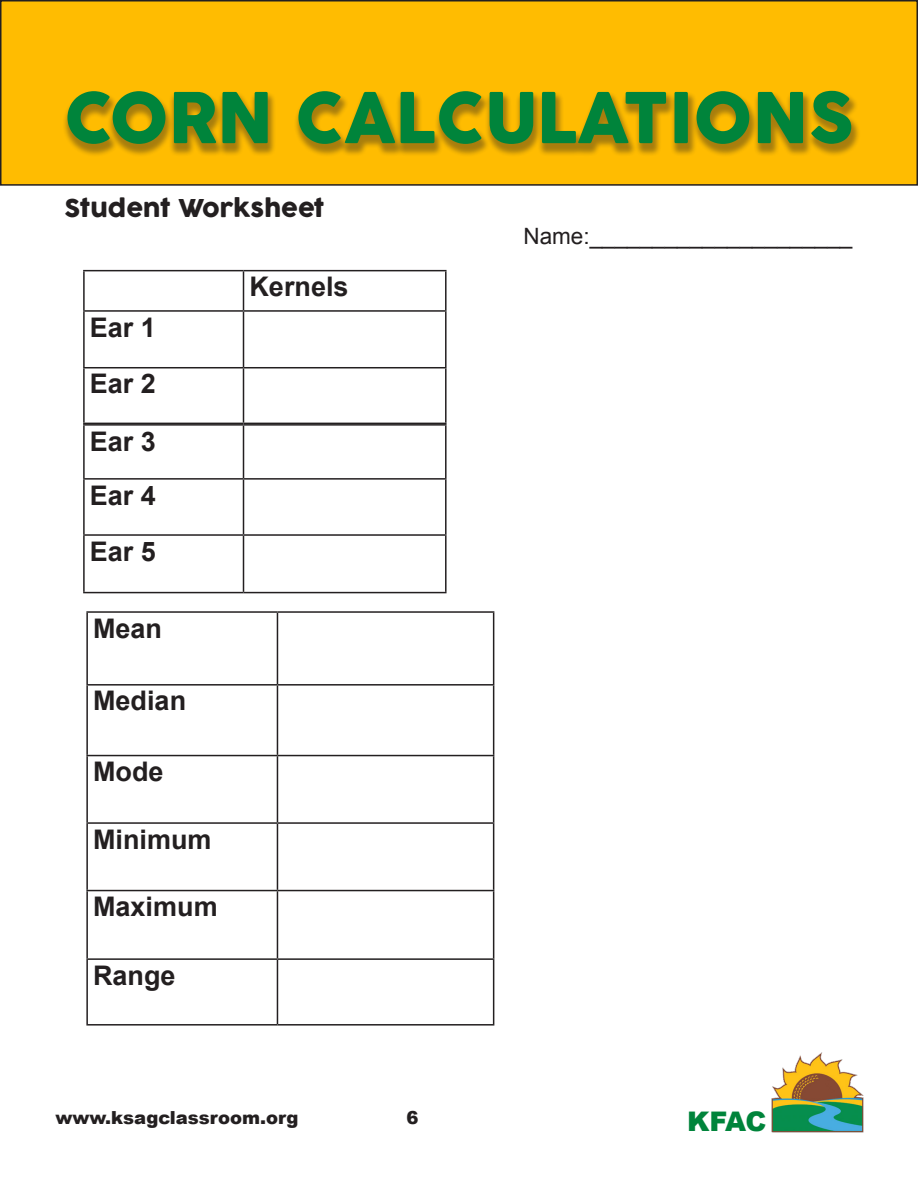
<style>
.page{position:relative;width:918px;height:1188px;background:#fff}
.page>*{position:absolute;margin:0;border:0;box-sizing:border-box;transform-origin:0 0}
.t1{font:69px "Cocogoose";color:#00843b}
.t2{font:700 27px "Arial";color:#231f20}
.t3{font:900 27px "Arial";color:#00843b}
.Body_Text{font:24px "Cocogoose";color:#231f20}
.Body_Text-2{font:22.5px "Arial";color:#231f20}
.t4{font:900 18px "Arial";color:#231f20}
</style>
<div class="page">
<img style="left:771px;top:1052px;width:93px;height:81px">
<div style="left:1px;top:1px;width:916px;height:184px;background:#ffbc01"></div>
<div style="left:0;top:0;width:918px;height:186px;border:2px solid #231f20"></div>
<div style="left:62px;top:90px;width:798px;height:67px;background:#231f20;opacity:.4"></div>
<hr style="left:83px;top:270px;width:161px;height:1px;background:#231f20">
<hr style="left:83px;top:271px;width:2px;height:39px;background:#231f20">
<hr style="left:244px;top:270px;width:203px;height:1px;background:#231f20">
<hr style="left:243px;top:271px;width:1px;height:39px;background:#231f20">
<hr style="left:445px;top:271px;width:2px;height:39px;background:#231f20">
<hr style="left:83px;top:310px;width:161px;height:2px;background:#231f20">
<hr style="left:83px;top:312px;width:2px;height:55px;background:#231f20">
<hr style="left:244px;top:310px;width:203px;height:2px;background:#231f20">
<hr style="left:243px;top:312px;width:1px;height:55px;background:#231f20">
<hr style="left:445px;top:312px;width:2px;height:55px;background:#231f20">
<hr style="left:83px;top:367px;width:161px;height:1px;background:#231f20">
<hr style="left:83px;top:368px;width:2px;height:55px;background:#231f20">
<hr style="left:244px;top:367px;width:203px;height:1px;background:#231f20">
<hr style="left:243px;top:368px;width:1px;height:55px;background:#231f20">
<hr style="left:445px;top:368px;width:2px;height:55px;background:#231f20">
<hr style="left:83px;top:423px;width:161px;height:1px;background:#231f20">
<hr style="left:244px;top:423px;width:203px;height:1px;background:#231f20">
<hr style="left:83px;top:424px;width:161px;height:2px;background:#231f20">
<hr style="left:83px;top:426px;width:2px;height:52px;background:#231f20">
<hr style="left:244px;top:424px;width:203px;height:2px;background:#231f20">
<hr style="left:243px;top:426px;width:1px;height:52px;background:#231f20">
<hr style="left:445px;top:426px;width:2px;height:52px;background:#231f20">
<hr style="left:83px;top:478px;width:161px;height:2px;background:#231f20">
<hr style="left:83px;top:480px;width:2px;height:54px;background:#231f20">
<hr style="left:244px;top:478px;width:203px;height:2px;background:#231f20">
<hr style="left:243px;top:480px;width:1px;height:54px;background:#231f20">
<hr style="left:445px;top:480px;width:2px;height:54px;background:#231f20">
<hr style="left:83px;top:534px;width:161px;height:2px;background:#231f20">
<hr style="left:83px;top:536px;width:2px;height:56px;background:#231f20">
<hr style="left:244px;top:534px;width:203px;height:2px;background:#231f20">
<hr style="left:243px;top:536px;width:1px;height:56px;background:#231f20">
<hr style="left:445px;top:536px;width:2px;height:56px;background:#231f20">
<hr style="left:83px;top:592px;width:161px;height:1px;background:#231f20">
<hr style="left:244px;top:592px;width:203px;height:1px;background:#231f20">
<hr style="left:86px;top:611px;width:191px;height:2px;background:#231f20">
<hr style="left:86px;top:613px;width:2px;height:71px;background:#231f20">
<hr style="left:277px;top:611px;width:217px;height:2px;background:#231f20">
<hr style="left:277px;top:613px;width:1px;height:71px;background:#231f20">
<hr style="left:493px;top:613px;width:1px;height:71px;background:#231f20">
<hr style="left:86px;top:684px;width:191px;height:2px;background:#231f20">
<hr style="left:86px;top:686px;width:2px;height:69px;background:#231f20">
<hr style="left:277px;top:684px;width:217px;height:2px;background:#231f20">
<hr style="left:277px;top:686px;width:1px;height:69px;background:#231f20">
<hr style="left:493px;top:686px;width:1px;height:69px;background:#231f20">
<hr style="left:86px;top:755px;width:191px;height:1px;background:#231f20">
<hr style="left:86px;top:756px;width:2px;height:66px;background:#231f20">
<hr style="left:277px;top:755px;width:217px;height:1px;background:#231f20">
<hr style="left:277px;top:756px;width:1px;height:66px;background:#231f20">
<hr style="left:493px;top:756px;width:1px;height:66px;background:#231f20">
<hr style="left:86px;top:822px;width:191px;height:2px;background:#231f20">
<hr style="left:86px;top:824px;width:2px;height:66px;background:#231f20">
<hr style="left:277px;top:822px;width:217px;height:2px;background:#231f20">
<hr style="left:277px;top:824px;width:1px;height:66px;background:#231f20">
<hr style="left:493px;top:824px;width:1px;height:66px;background:#231f20">
<hr style="left:86px;top:890px;width:191px;height:1px;background:#231f20">
<hr style="left:86px;top:891px;width:2px;height:67px;background:#231f20">
<hr style="left:277px;top:890px;width:217px;height:1px;background:#231f20">
<hr style="left:277px;top:891px;width:1px;height:67px;background:#231f20">
<hr style="left:493px;top:891px;width:1px;height:67px;background:#231f20">
<hr style="left:86px;top:958px;width:191px;height:2px;background:#231f20">
<hr style="left:86px;top:960px;width:2px;height:64px;background:#231f20">
<hr style="left:277px;top:958px;width:217px;height:2px;background:#231f20">
<hr style="left:277px;top:960px;width:1px;height:64px;background:#231f20">
<hr style="left:493px;top:960px;width:1px;height:64px;background:#231f20">
<hr style="left:86px;top:1024px;width:191px;height:2px;background:#231f20">
<hr style="left:277px;top:1024px;width:217px;height:2px;background:#231f20">
<h1 class="t1" style="left:64px;top:70px;width:792px">CORN CALCULATIONS</h1>
<p class="Body_Text" style="left:64px;top:192px;width:262px">Student Worksheet</p>
<p class="t2" style="left:90px;top:309px;width:68px">Ear 1</p>
<p class="t2" style="left:90px;top:366px;width:68px">Ear 2</p>
<p class="t2" style="left:90px;top:423px;width:68px">Ear 3</p>
<p class="t2" style="left:90px;top:477px;width:68px">Ear 4</p>
<p class="t2" style="left:90px;top:533px;width:68px">Ear 5</p>
<p class="t2" style="left:93px;top:610px;width:71px">Mean</p>
<p class="t2" style="left:93px;top:683px;width:95px">Median</p>
<p class="t2" style="left:93px;top:754px;width:72px">Mode</p>
<p class="t2" style="left:93px;top:821px;width:120px">Minimum</p>
<p class="t2" style="left:93px;top:889px;width:126px">Maximum</p>
<p class="t2" style="left:93px;top:957px;width:84px">Range</p>
<p class="t2" style="left:250px;top:269px;width:101px">Kernels</p>
<p class="Body_Text-2" style="left:523px;top:222px;width:330px">Name:_____________________</p>
<p class="t4" style="left:56px;top:1104px;width:245px">www.ksagclassroom.org</p>
<p class="t4" style="left:407px;top:1104px;width:14px">6</p>
<p class="t3" style="left:687px;top:1101px;width:81px">KFAC</p>
</div>
